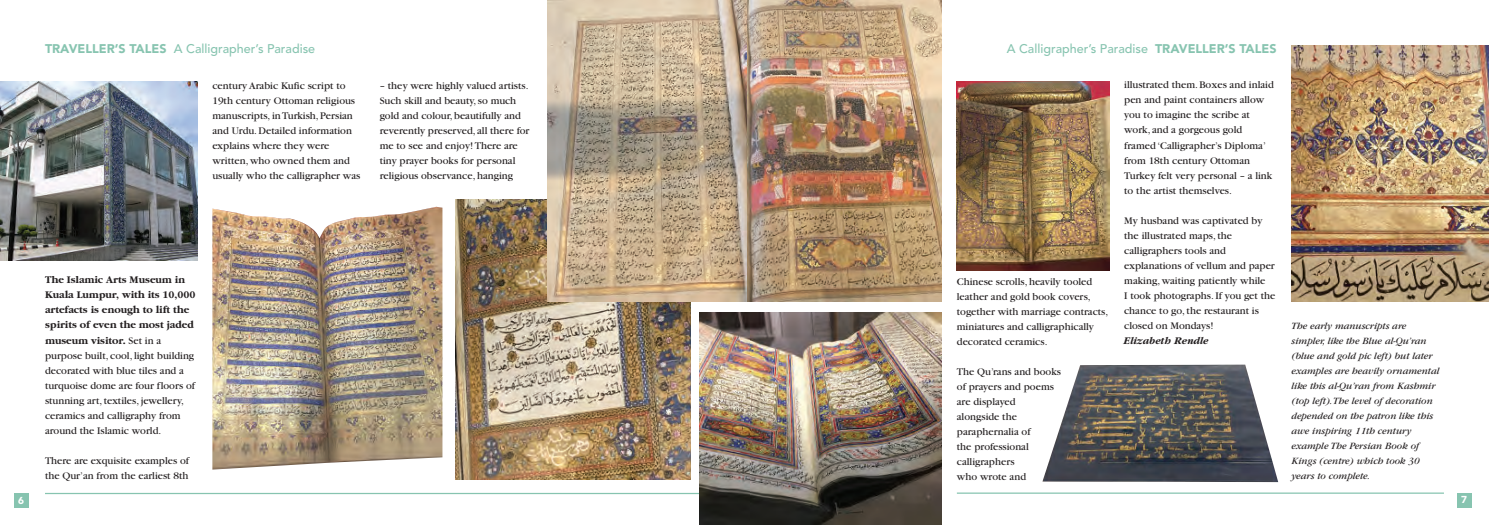
<style>
.page{position:relative;width:1489px;height:525px;background:#fff}
.page>*{position:absolute;margin:0;border:0;box-sizing:border-box;transform-origin:0 0}
.t1{font:500 12.5px "Avenir";color:#87c4b0}
.t2{font:10.62px/15px "Garamond";color:#231f20}
.t3{font:italic 700 10.62px "Garamond";color:#231f20}
.t4{font:italic 10px/15px "Garamond";color:#231f20}
.t5{font:900 10px "Avenir";color:#fff}
.s1{font-weight:900}
.s2{font-weight:700}
</style>
<div class="page">
<hr style="left:45px;top:492px;width:654px;height:2px;background:#87c4b0">
<div style="left:14px;top:493px;width:14px;height:14px;background:#87c4b0"></div>
<img style="left:0;top:82px;width:197px;height:178px">
<img style="left:212px;top:207px;width:230px;height:262px">
<img style="left:455px;top:199px;width:235px;height:280px">
<img style="left:547px;top:0;width:200px;height:301px">
<img style="left:699px;top:312px;width:51px;height:212px">
<hr style="left:956px;top:492px;width:487px;height:1px;background:#87c4b0">
<div style="left:1456px;top:493px;width:14px;height:14px;background:#87c4b0"></div>
<img style="left:1291px;top:45px;width:197px;height:256px">
<img style="left:956px;top:81px;width:153px;height:189px">
<img style="left:750px;top:312px;width:191px;height:212px">
<img style="left:1042px;top:364px;width:236px;height:118px">
<img style="left:747px;top:0;width:194px;height:301px">
<p class="t1" style="left:45px;top:38px;width:272px"><span class="s1">TRAVELLER’S TALES</span> A Calligrapher’s Paradise</p>
<p class="t2" style="left:212px;top:79px;width:149px">century Arabic Kufic script to<br>19th century Ottoman religious manuscripts, in Turkish, Persian and Urdu. Detailed information explains where they were written, who owned them and usually who the calligrapher was</p>
<p class="t2" style="left:380px;top:79px;width:151px">– they were highly valued artists.<br>Such skill and beauty, so much gold and colour, beautifully and reverently preserved, all there for me to see and enjoy! There are tiny prayer books for personal religious observance, hanging</p>
<p class="t5" style="left:18px;top:491px;width:7px">6</p>
<p class="t2" style="left:45px;top:273px;width:152px"><span class="s2">The Islamic Arts Museum in<br>Kuala Lumpur, with its 10,000 artefacts is enough to lift the spirits of even the most jaded museum visitor.</span> Set in a purpose built, cool, light building decorated with blue tiles and a turquoise dome are four floors of stunning art, textiles, jewellery, ceramics and calligraphy from around the Islamic world.</p>
<p class="t2" style="left:45px;top:453px;width:146px">There are exquisite examples of the Qur’an from the earliest 8th</p>
<p class="t1" style="left:1006px;top:38px;width:271px">A Calligrapher’s Paradise <span class="s1">TRAVELLER’S TALES</span></p>
<p class="t2" style="left:956px;top:275px;width:153px">Chinese scrolls, heavily tooled leather and gold book covers, together with marriage contracts, miniatures and calligraphically decorated ceramics.</p>
<p class="t2" style="left:956px;top:365px;width:106px">The Qu’rans and books of prayers and poems are displayed<br>alongside the paraphernalia of<br>the professional calligraphers<br>who wrote and</p>
<p class="t2" style="left:1124px;top:78px;width:151px">illustrated them. Boxes and inlaid pen and paint containers allow you to imagine the scribe at work, and a gorgeous gold framed ‘Calligrapher’s Diploma’ from 18th century Ottoman<br>Turkey felt very personal – a link to the artist themselves.</p>
<p class="t2" style="left:1124px;top:213px;width:152px">My husband was captivated by the illustrated maps, the calligraphers tools and explanations of vellum and paper making, waiting patiently while<br>I took photographs. If you get the chance to go, the restaurant is closed on Mondays!</p>
<p class="t3" style="left:1124px;top:333px;width:87px">Elizabeth Rendle</p>
<p class="t4" style="left:1291px;top:319px;width:149px">The early manuscripts are simpler, like the Blue al-Qu’ran (blue and gold pic left) but later examples are heavily ornamental like this al-Qu’ran from Kashmir (top left). The level of decoration depended on the patron like this awe inspiring 11th century example The Persian Book of<br>Kings (centre) which took 30 years to complete.</p>
<p class="t5" style="left:1460px;top:491px;width:7px">7</p>
</div>
